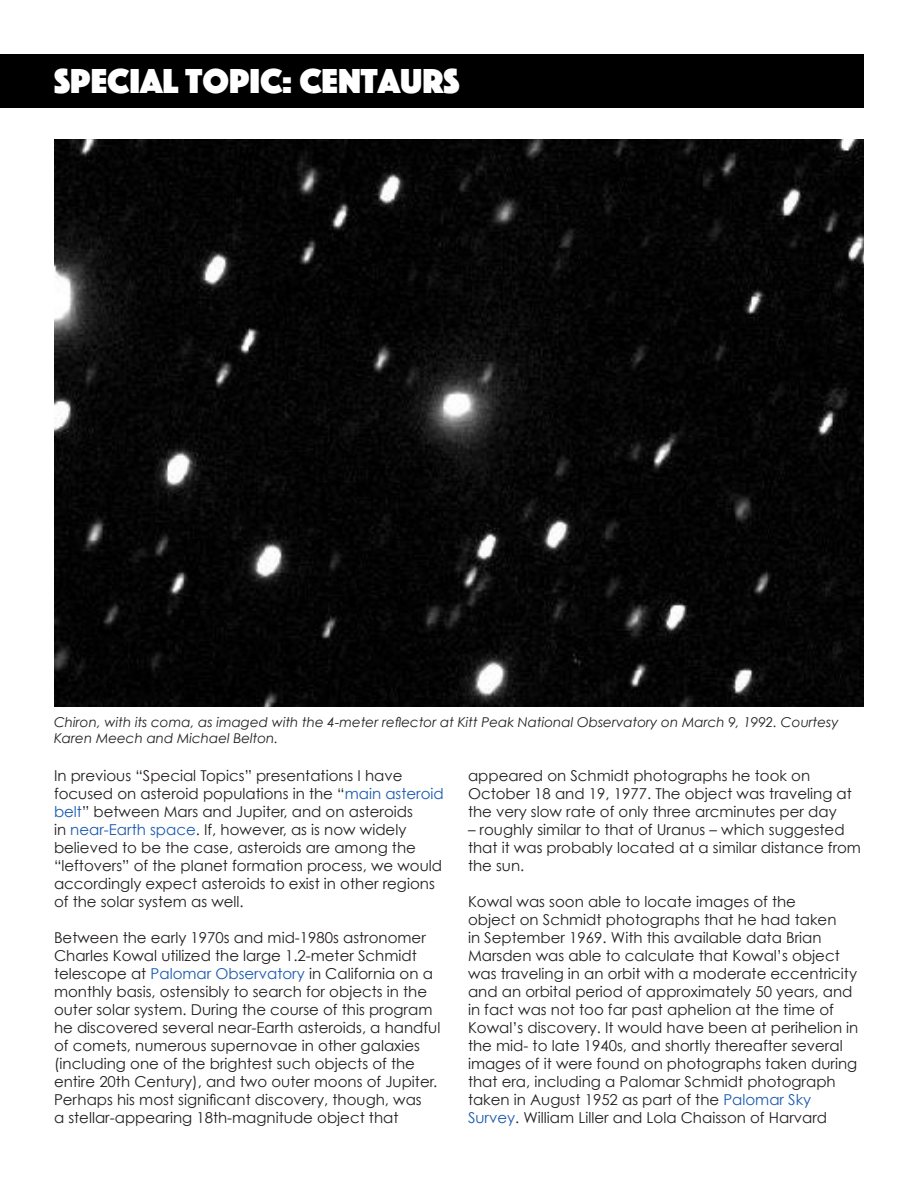
<style>
.page{position:relative;width:918px;height:1188px;background:#fff}
.page>*{position:absolute;margin:0;border:0;box-sizing:border-box;transform-origin:0 0}
.t1{font:36px "Phosphate Solid";color:#fff}
.Body_Type{font:15px/18px "Century Gothic";color:#231f20}
.Cutlines{font:italic 13.5px/16.2px "Century Gothic";color:#231f20}
.s1{color:#195aaf}
</style>
<div class="page">
<div style="left:0;top:54px;width:864px;height:54px;background:#000"></div>
<img style="left:54px;top:140px;width:810px;height:566px">
<p class="t1" style="left:54px;top:55px;width:407px">SPECIAL TOPIC: CENTAURS</p>
<p class="Cutlines" style="left:54px;top:713px;width:786px">Chiron, with its coma, as imaged with the 4-meter reflector at Kitt Peak National Observatory on March 9, 1992. Courtesy<br>Karen Meech and Michael Belton.</p>
<p class="Body_Type" style="left:54px;top:766px;width:391px">In previous “Special Topics” presentations I have focused on asteroid populations in the “<span class="s1">main asteroid belt</span>” between Mars and Jupiter, and on asteroids<br>in <span class="s1">near-Earth space</span>. If, however, as is now widely believed to be the case, asteroids are among the “leftovers” of the planet formation process, we would accordingly expect asteroids to exist in other regions of the solar system as well.</p>
<p class="Body_Type" style="left:54px;top:928px;width:388px">Between the early 1970s and mid-1980s astronomer Charles Kowal utilized the large 1.2-meter Schmidt telescope at <span class="s1">Palomar Observatory</span> in California on a monthly basis, ostensibly to search for objects in the outer solar system. During the course of this program he discovered several near-Earth asteroids, a handful of comets, numerous supernovae in other galaxies (including one of the brightest such objects of the entire 20th Century), and two outer moons of Jupiter.<br>Perhaps his most significant discovery, though, was<br>a stellar-appearing 18th-magnitude object that</p>
<p class="Body_Type" style="left:468px;top:766px;width:385px">appeared on Schmidt photographs he took on<br>October 18 and 19, 1977. The object was traveling at the very slow rate of only three arcminutes per day</p>
<p class="Body_Type" style="left:468px;top:820px;width:395px">– roughly similar to that of Uranus – which suggested that it was probably located at a similar distance from the sun.</p>
<p class="Body_Type" style="left:468px;top:892px;width:392px">Kowal was soon able to locate images of the<br>object on Schmidt photographs that he had taken<br>in September 1969. With this available data Brian Marsden was able to calculate that Kowal’s object was traveling in an orbit with a moderate eccentricity and an orbital period of approximately 50 years, and in fact was not too far past aphelion at the time of Kowal’s discovery. It would have been at perihelion in the mid- to late 1940s, and shortly thereafter several images of it were found on photographs taken during that era, including a Palomar Schmidt photograph taken in August 1952 as part of the <span class="s1">Palomar Sky Survey</span>. William Liller and Lola Chaisson of Harvard</p>
</div>
